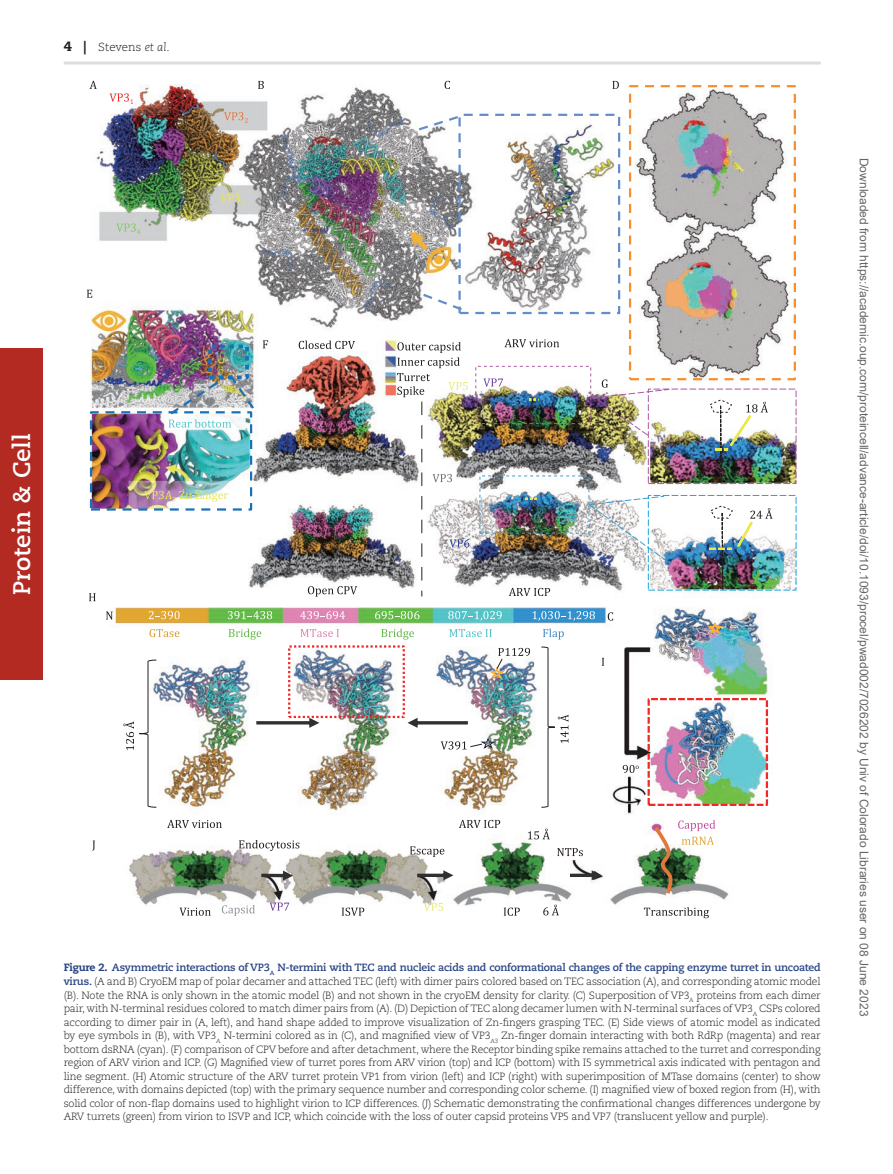
<style>
.page{position:relative;width:893px;height:1174px;background:#fff}
.page>*{position:absolute;margin:0;border:0;box-sizing:border-box;transform-origin:0 0}
.t1{font:700 24px "Caecilia LT Std";color:#fff}
.t2{font:12px "Arial";color:#666}
.t3{font:300 11.7px "Caecilia LT Std";color:#231f20}
.t4{font:300 10.5px/13.5px "Caecilia LT Std";letter-spacing:-.02em;color:#231f20;text-align:justify}
.s1{font-weight:800;font-size:13.5px}
.s2{font-style:italic}
.s3{font-weight:800;color:#254282}
.s4{font-weight:700;color:#254282}
</style>
<div class="page">
<hr style="left:64px;top:62px;width:757px;height:3px;background:#dcdddf">
<div style="left:0;top:348px;width:42px;height:332px;background:#b32a23"></div>
<img style="left:90px;top:84px;width:707px;height:822px">
<div style="left:458px;top:114px;width:162px;height:200px;border:2px dashed #638eca"></div>
<svg style="left:525px;top:497px;width:13px;height:3px"></svg>
<div style="left:648px;top:698px;width:120px;height:108px;border:2px dashed #ee2928"></div>
<svg style="left:529px;top:398px;width:9px;height:3px"></svg>
<div style="left:475px;top:366px;width:116px;height:58px;border:1px dashed #ad58a2"></div>
<svg style="left:588px;top:495px;width:82px;height:69px"></svg>
<div style="left:648px;top:495px;width:148px;height:95px;border:1px dashed #1da7dd"></div>
<svg style="left:261px;top:870px;width:32px;height:10px"></svg>
<svg style="left:417px;top:870px;width:36px;height:10px"></svg>
<svg style="left:570px;top:870px;width:32px;height:10px"></svg>
<img style="left:139px;top:646px;width:416px;height:162px">
<svg style="left:256px;top:718px;width:63px;height:10px"></svg>
<div style="left:288px;top:645px;width:117px;height:73px;border:2px dashed #ee2928"></div>
<svg style="left:708px;top:620px;width:17px;height:15px"></svg>
<svg style="left:416px;top:112px;width:51px;height:201px"></svg>
<div style="left:90px;top:411px;width:162px;height:99px;border:2px dashed #1b71b6"></div>
<div style="left:208px;top:344px;width:41px;height:35px;border:4px dashed #1b71b6"></div>
<div style="left:629px;top:85px;width:167px;height:295px;border:2px dashed #f6902f"></div>
<svg style="left:483px;top:378px;width:20px;height:8px"></svg>
<svg style="left:397px;top:342px;width:72px;height:254px"></svg>
<img style="left:709px;top:505px;width:63px;height:86px">
<svg style="left:89px;top:81px;width:8px;height:8px"></svg>
<svg style="left:504px;top:339px;width:55px;height:8px"></svg>
<svg style="left:509px;top:588px;width:41px;height:8px"></svg>
<svg style="left:308px;top:586px;width:49px;height:10px"></svg>
<svg style="left:299px;top:340px;width:56px;height:9px"></svg>
<svg style="left:543px;top:628px;width:21px;height:11px"></svg>
<svg style="left:300px;top:629px;width:39px;height:8px"></svg>
<svg style="left:150px;top:629px;width:29px;height:8px"></svg>
<svg style="left:449px;top:629px;width:43px;height:8px"></svg>
<svg style="left:149px;top:611px;width:31px;height:8px"></svg>
<svg style="left:228px;top:611px;width:44px;height:8px"></svg>
<svg style="left:106px;top:611px;width:7px;height:8px"></svg>
<svg style="left:300px;top:611px;width:45px;height:8px"></svg>
<svg style="left:375px;top:611px;width:44px;height:8px"></svg>
<svg style="left:448px;top:611px;width:54px;height:10px"></svg>
<svg style="left:532px;top:611px;width:63px;height:10px"></svg>
<svg style="left:608px;top:612px;width:5px;height:8px"></svg>
<svg style="left:381px;top:628px;width:33px;height:11px"></svg>
<svg style="left:229px;top:628px;width:32px;height:11px"></svg>
<svg style="left:239px;top:840px;width:60px;height:11px"></svg>
<svg style="left:410px;top:846px;width:34px;height:11px"></svg>
<svg style="left:180px;top:907px;width:31px;height:8px"></svg>
<svg style="left:342px;top:907px;width:22px;height:8px"></svg>
<svg style="left:504px;top:907px;width:16px;height:8px"></svg>
<svg style="left:644px;top:907px;width:65px;height:11px"></svg>
<svg style="left:222px;top:905px;width:33px;height:11px"></svg>
<svg style="left:557px;top:848px;width:26px;height:8px"></svg>
<img style="left:651px;top:820px;width:64px;height:78px">
<svg style="left:269px;top:902px;width:20px;height:8px"></svg>
<svg style="left:528px;top:828px;width:22px;height:11px"></svg>
<svg style="left:543px;top:904px;width:16px;height:11px"></svg>
<svg style="left:623px;top:765px;width:16px;height:8px"></svg>
<svg style="left:123px;top:721px;width:11px;height:29px"></svg>
<svg style="left:558px;top:714px;width:10px;height:29px"></svg>
<svg style="left:459px;top:820px;width:41px;height:8px"></svg>
<svg style="left:167px;top:820px;width:55px;height:8px"></svg>
<img style="left:407px;top:648px;width:123px;height:102px">
<svg style="left:116px;top:223px;width:24px;height:11px"></svg>
<svg style="left:220px;top:194px;width:24px;height:11px"></svg>
<svg style="left:110px;top:93px;width:23px;height:11px"></svg>
<svg style="left:224px;top:112px;width:24px;height:11px"></svg>
<svg style="left:144px;top:490px;width:84px;height:11px"></svg>
<img style="left:168px;top:372px;width:88px;height:55px">
<svg style="left:258px;top:81px;width:6px;height:8px"></svg>
<svg style="left:612px;top:81px;width:7px;height:8px"></svg>
<svg style="left:87px;top:290px;width:5px;height:8px"></svg>
<svg style="left:263px;top:340px;width:5px;height:8px"></svg>
<img style="left:589px;top:379px;width:208px;height:105px">
<svg style="left:89px;top:593px;width:7px;height:8px"></svg>
<svg style="left:602px;top:658px;width:2px;height:8px"></svg>
<svg style="left:92px;top:840px;width:3px;height:10px"></svg>
<svg style="left:445px;top:81px;width:5px;height:8px"></svg>
<svg style="left:424px;top:902px;width:19px;height:9px"></svg>
<p class="t3" style="left:64px;top:40px;width:108px"><span class="s1">4 |</span> Stevens <span class="s2">et al</span>.</p>
<h1 class="t1" style="left:8px;top:595px;width:163px;rotate:-90deg">Protein &amp; Cell</h1>
<p class="t4" style="left:64px;top:961px;width:758px"><span class="s3">Figure 2.</span> <span class="s4">Asymmetric interactions of VP3</span><sub>A</sub> <span class="s4">N-termini with TEC and nucleic acids and conformational changes of the capping enzyme turret in uncoated virus.</span> (A and B) CryoEM map of polar decamer and attached TEC (left) with dimer pairs colored based on TEC association (A), and corresponding atomic model (B). Note the RNA is only shown in the atomic model (B) and not shown in the cryoEM density for clarity. (C) Superposition of VP3<sub>A</sub> proteins from each dimer pair, with N-terminal residues colored to match dimer pairs from (A). (D) Depiction of TEC along decamer lumen with N-terminal surfaces of VP3<sub>A</sub> CSPs colored according to dimer pair in (A, left), and hand shape added to improve visualization of Zn-fingers grasping TEC. (E) Side views of atomic model as indicated by eye symbols in (B), with VP3<sub>A</sub> N-termini colored as in (C), and magnified view of VP3<sub>A3</sub> Zn-finger domain interacting with both RdRp (magenta) and rear bottom dsRNA (cyan). (F) comparison of CPV before and after detachment, where the Receptor binding spike remains attached to the turret and corresponding region of ARV virion and ICP. (G) Magnified view of turret pores from ARV virion (top) and ICP (bottom) with I5 symmetrical axis indicated with pentagon and line segment. (H) Atomic structure of the ARV turret protein VP1 from virion (left) and ICP (right) with superimposition of MTase domains (center) to show difference, with domains depicted (top) with the primary sequence number and corresponding color scheme. (I) magnified view of boxed region from (H), with solid color of non-flap domains used to highlight virion to ICP differences. (J) Schematic demonstrating the confirmational changes differences undergone by ARV turrets (green) from virion to ISVP and ICP, which coincide with the loss of outer capsid proteins VP5 and VP7 (translucent yellow and purple).</p>
<p class="t2" style="left:868px;top:158px;width:860px;rotate:90deg">Downloaded from https://academic.oup.com/proteincell/advance-article/doi/10.1093/procel/pwad002/7026202 by Univ of Colorado Libraries user on 08 June 2023</p>
</div>
